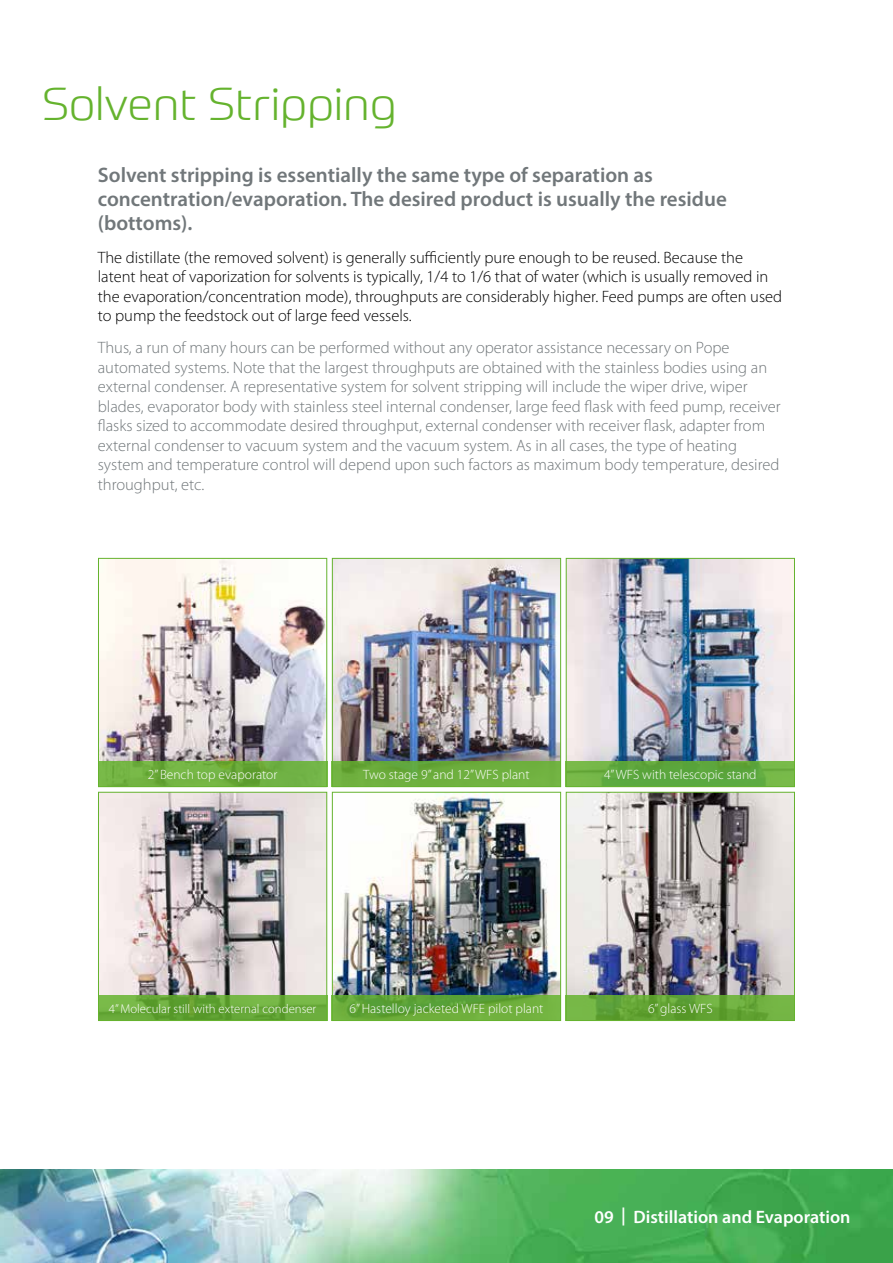
<style>
.page{position:relative;width:893px;height:1263px;background:#fff}
.page>*{position:absolute;margin:0;border:0;box-sizing:border-box;transform-origin:0 0}
.t1{font:300 45px "Prometo";color:#65b32e;scale:1.04 1}
.t2{font:600 21px/24px "Myriad Pro";color:#71777a}
.t3{font:600 18px "Myriad Pro";color:#fff}
.t4{font:300 16.5px/19.5px "Myriad Pro";color:#71777a}
.t5{font:300 16.5px/19.5px "Myriad Pro";color:#000}
.t6{font:300 13.5px "Myriad Pro";color:#fff}
.t7{font:300 12.75px "Myriad Pro";color:#fff}
</style>
<div class="page">
<img style="left:0;top:1169px;width:893px;height:94px">
<img style="left:100px;top:560px;width:225px;height:201px">
<div style="left:98px;top:558px;width:229px;height:229px;border:1px solid #65b32e"></div>
<img style="left:100px;top:794px;width:225px;height:201px">
<div style="left:98px;top:792px;width:229px;height:229px;border:1px solid #65b32e"></div>
<img style="left:334px;top:560px;width:225px;height:201px">
<div style="left:332px;top:558px;width:229px;height:229px;border:1px solid #65b32e"></div>
<img style="left:334px;top:794px;width:225px;height:201px">
<div style="left:332px;top:792px;width:229px;height:229px;border:1px solid #65b32e"></div>
<img style="left:568px;top:560px;width:225px;height:201px">
<div style="left:566px;top:558px;width:229px;height:229px;border:1px solid #65b32e"></div>
<img style="left:568px;top:794px;width:225px;height:201px">
<div style="left:566px;top:792px;width:229px;height:229px;border:1px solid #65b32e"></div>
<svg style="left:98px;top:761px;width:229px;height:26px;background:#6eb03f"></svg>
<svg style="left:98px;top:995px;width:229px;height:26px;background:#67a938"></svg>
<div style="left:332px;top:761px;width:229px;height:26px;background:linear-gradient(to right,#69ab3b,#71b241)"></div>
<svg style="left:332px;top:995px;width:229px;height:26px;background:#65a938"></svg>
<svg style="left:566px;top:761px;width:229px;height:26px;background:#63ac3f"></svg>
<svg style="left:566px;top:995px;width:229px;height:26px;background:#67a938"></svg>
<h1 class="t1" style="left:43px;top:77px;width:342px">Solvent Stripping</h1>
<p class="t2" style="left:98px;top:163px;width:631px">Solvent stripping is essentially the same type of separation as concentration/evaporation. The desired product is usually the residue (bottoms).</p>
<p class="t5" style="left:98px;top:248px;width:686px">The distillate (the removed solvent) is generally sufficiently pure enough to be reused. Because the latent heat of vaporization for solvents is typically, 1/4 to 1/6 that of water (which is usually removed in the evaporation/concentration mode), throughputs are considerably higher. Feed pumps are often used to pump the feedstock out of large feed vessels.</p>
<p class="t4" style="left:98px;top:338px;width:684px">Thus, a run of many hours can be performed without any operator assistance necessary on Pope automated systems. Note that the largest throughputs are obtained with the stainless bodies using an external condenser. A representative system for solvent stripping will include the wiper drive, wiper blades, evaporator body with stainless steel internal condenser, large feed flask with feed pump, receiver flasks sized to accommodate desired throughput, external condenser with receiver flask, adapter from external condenser to vacuum system and the vacuum system. As in all cases, the type of heating system and temperature control will depend upon such factors as maximum body temperature, desired throughput, etc.</p>
<p class="t6" style="left:148px;top:767px;width:131px">2” Bench top evaporator</p>
<p class="t6" style="left:363px;top:767px;width:168px">Two stage 9” and 12” WFS plant</p>
<p class="t6" style="left:604px;top:767px;width:154px">4” WFS with telescopic stand</p>
<p class="t7" style="left:109px;top:1002px;width:209px">4” Molecular still with external condenser</p>
<p class="t6" style="left:349px;top:1001px;width:195px">6” Hastelloy jacketed WFE pilot plant</p>
<p class="t6" style="left:648px;top:1001px;width:66px">6” glass WFS</p>
<p class="t3" style="left:594px;top:1205px;width:257px">09 | Distillation and Evaporation</p>
</div>
